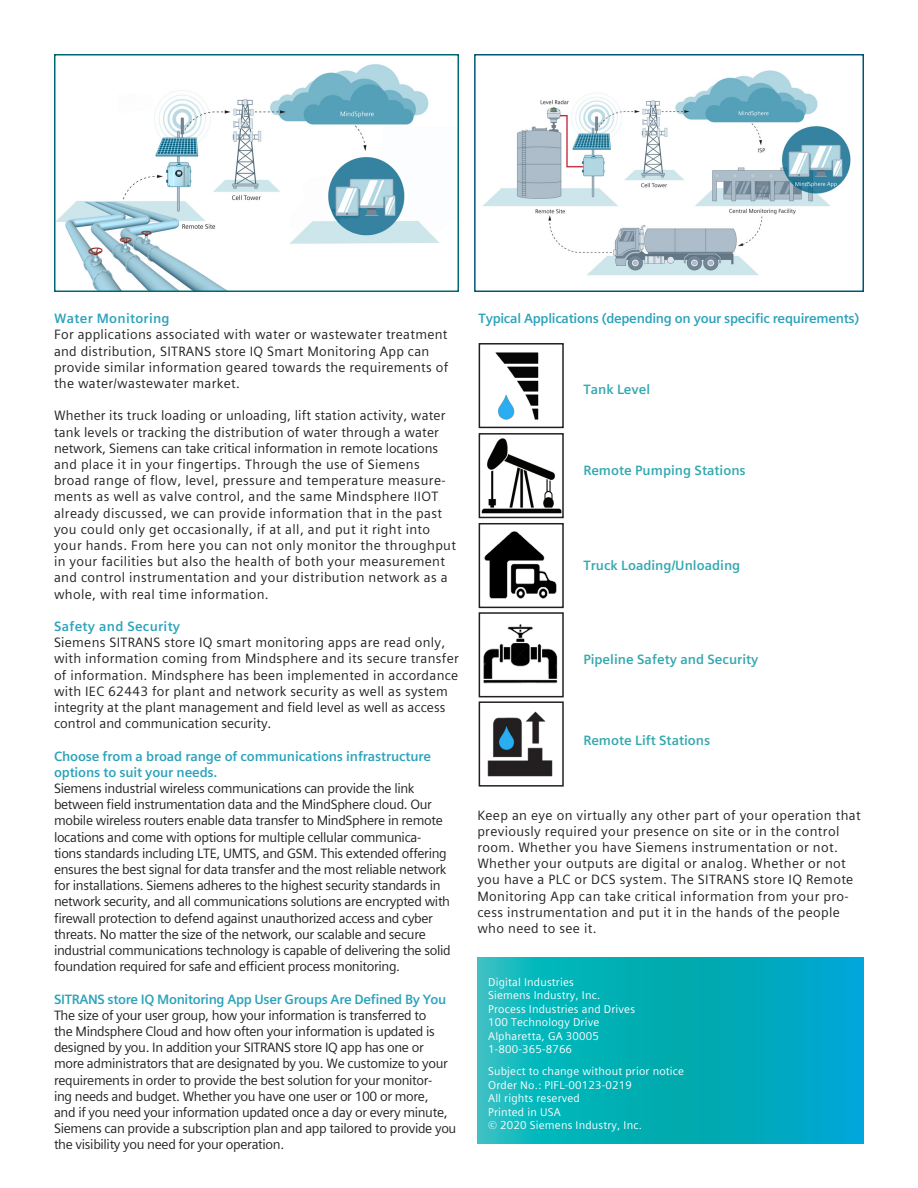
<style>
.page{position:relative;width:918px;height:1188px;background:#fff}
.page>*{position:absolute;margin:0;border:0;box-sizing:border-box;transform-origin:0 0}
.t1{font:13.5px/16.2px "Siemens Sans Global";letter-spacing:-.025em;color:#231f20}
.t2{font:13.5px/16.2px "Siemens Sans Global";letter-spacing:.025em;color:#231f20}
.t3{font:13.5px/16.2px "Siemens Sans Global";letter-spacing:.02em;color:#231f20}
.t4{font:700 13.5px/16.2px "Siemens Sans Global";letter-spacing:-.01em;color:#2da3bb}
.t5{font:700 13.5px "Siemens Sans Global";color:#36a9af}
.t6{font:700 13.5px "Siemens Sans Global";letter-spacing:.02em;color:#2da3bb}
._03__Body_text__9pt{font:11.25px/13.5px "Siemens Sans Global";letter-spacing:.015em;color:#fff}
</style>
<div class="page">
<svg style="left:477px;top:958px;width:387px;height:186px;background:#05aebc"></svg>
<img style="left:57px;top:64px;width:382px;height:225px">
<div style="left:54px;top:54px;width:405px;height:238px;border:2px solid #006776"></div>
<img style="left:483px;top:70px;width:368px;height:206px">
<div style="left:474px;top:54px;width:390px;height:238px;border:2px solid #00567a"></div>
<img style="left:495px;top:352px;width:44px;height:68px">
<div style="left:479px;top:343px;width:85px;height:85px;border:2px solid #231f20"></div>
<img style="left:487px;top:711px;width:66px;height:66px">
<div style="left:479px;top:701px;width:85px;height:86px;border:2px solid #231f20"></div>
<img style="left:484px;top:531px;width:73px;height:68px">
<div style="left:479px;top:523px;width:85px;height:85px;border:2px solid #231f20"></div>
<img style="left:483px;top:624px;width:75px;height:60px">
<div style="left:479px;top:612px;width:85px;height:85px;border:2px solid #231f20"></div>
<img style="left:482px;top:438px;width:79px;height:76px">
<div style="left:479px;top:433px;width:85px;height:85px;border:2px solid #231f20"></div>
<p class="t6" style="left:54px;top:308px;width:117px">Water Monitoring</p>
<p class="t3" style="left:54px;top:327px;width:395px">For applications associated with water or wastewater treatment</p>
<p class="t3" style="left:54px;top:343px;width:396px">and distribution, SITRANS store IQ Smart Monitoring App can provide similar information geared towards the requirements of the water/wastewater market.</p>
<p class="t2" style="left:54px;top:408px;width:404px">Whether its truck loading or unloading, lift station activity, water tank levels or tracking the distribution of water through a water network, Siemens can take critical information in remote locations and place it in your fingertips. Through the use of Siemens broad range of flow, level, pressure and temperature measure&shy;ments as well as valve control, and the same Mindsphere IIOT already discussed, we can provide information that in the past you could only get occasionally, if at all, and put it right into your hands. From here you can not only monitor the throughput in your facilities but also the health of both your measurement and control instrumentation and your distribution network as a whole, with real time information.</p>
<p class="t6" style="left:54px;top:616px;width:128px">Safety and Security</p>
<p class="t3" style="left:54px;top:635px;width:406px">Siemens SITRANS store IQ smart monitoring apps are read only, with information coming from Mindsphere and its secure transfer of information. Mindsphere has been implemented in accordance with IEC 62443 for plant and network security as well as system integrity at the plant management and field level as well as access control and communication security.</p>
<p class="t4" style="left:54px;top:748px;width:379px">Choose from a broad range of communications infrastructure options to suit your needs.</p>
<p class="t1" style="left:54px;top:780px;width:398px">Siemens industrial wireless communications can provide the link between field instrumentation data and the MindSphere cloud. Our mobile wireless routers enable data transfer to MindSphere in remote locations and come with options for multiple cellular communica&shy;tions standards including LTE, UMTS, and GSM. This extended offering ensures the best signal for data transfer and the most reliable network for installations. Siemens adheres to the highest security standards in network security, and all communications solutions are encrypted with firewall protection to defend against unauthorized access and cyber threats. No matter the size of the network, our scalable and secure industrial communications technology is capable of delivering the solid foundation required for safe and efficient process monitoring.</p>
<p class="t4" style="left:54px;top:991px;width:394px">SITRANS store IQ Monitoring App User Groups Are Defined By You</p>
<p class="t1" style="left:54px;top:1007px;width:404px">The size of your user group, how your information is transferred to<br>the Mindsphere Cloud and how often your information is updated is designed by you. In addition your SITRANS store IQ app has one or more administrators that are designated by you. We customize to your requirements in order to provide the best solution for your monitor-<br>ing needs and budget. Whether you have one user or 100 or more,<br>and if you need your information updated once a day or every minute, Siemens can provide a subscription plan and app tailored to provide you the visibility you need for your operation.</p>
<p class="t4" style="left:479px;top:311px;width:382px">Typical Applications (depending on your specific requirements)</p>
<p class="t5" style="left:583px;top:379px;width:68px">Tank Level</p>
<p class="t5" style="left:583px;top:460px;width:164px">Remote Pumping Stations</p>
<p class="t5" style="left:583px;top:555px;width:159px">Truck Loading/Unloading</p>
<p class="t5" style="left:583px;top:649px;width:177px">Pipeline Safety and Security</p>
<p class="t5" style="left:583px;top:730px;width:128px">Remote Lift Stations</p>
<p class="t2" style="left:477px;top:807px;width:385px">Keep an eye on virtually any other part of your operation that previously required your presence on site or in the control room. Whether you have Siemens instrumentation or not.<br>Whether your outputs are digital or analog. Whether or not you have a PLC or DCS system. The SITRANS store IQ Remote Monitoring App can take critical information from your pro&shy;cess instrumentation and put it in the hands of the people who need to see it.</p>
<p class="_03__Body_text__9pt" style="left:488px;top:975px;width:148px">Digital Industries<br>Siemens Industry, Inc.<br>Process Industries and Drives<br>100 Technology Drive<br>Alpharetta, GA 30005<br>1-800-365-8766</p>
<p class="_03__Body_text__9pt" style="left:488px;top:1064px;width:198px">Subject to change without prior notice<br>Order No.: PIFL-00123-0219<br>All rights reserved<br>Printed in USA<br>© 2020 Siemens Industry, Inc.</p>
</div>
